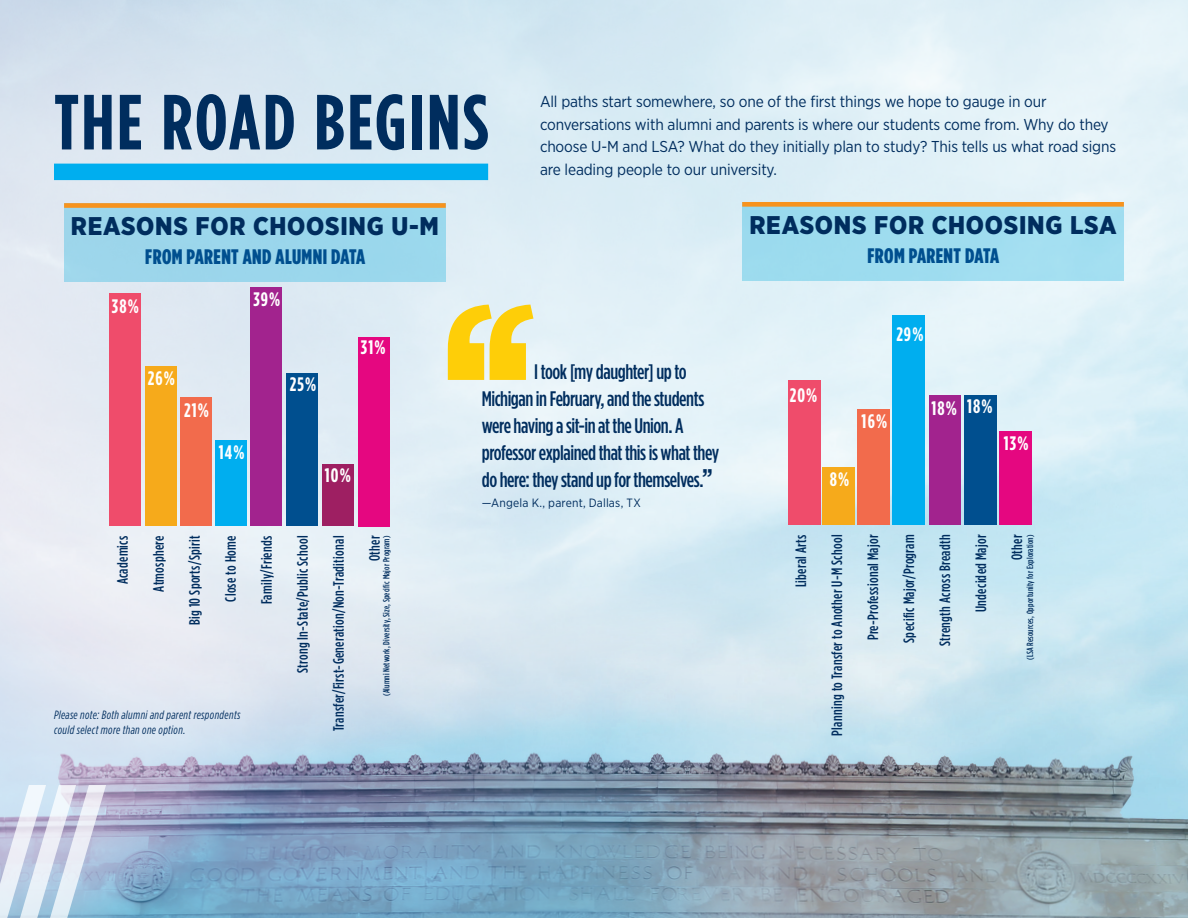
<style>
.page{position:relative;width:1188px;height:918px;background:#fff}
.page>*{position:absolute;margin:0;border:0;box-sizing:border-box;transform-origin:0 0}
.t1{font:700 78px "Gotham Condensed";letter-spacing:.035em;color:#002d5e}
.t2{font:900 25.5px "Gotham Narrow";letter-spacing:.03em;color:#002d5e}
.t3{font:500 21px/27px "Gotham Condensed";letter-spacing:-.02em;color:#002d5e}
.t4{font:900 21px "Gotham Condensed";letter-spacing:.02em;color:#004f8f}
.t5{font:700 19.5px "Gotham Condensed";letter-spacing:.06em;color:#fff}
.Body_Copy_for_Header{font:15.75px/22.5px "Gotham Narrow";letter-spacing:-.01em;color:#002d5e}
.t6{font:500 15px "Gotham Condensed";letter-spacing:.02em;color:#002d5e}
.t7{font:italic 12px/15px "Gotham Condensed";letter-spacing:.03em;color:#002d5e}
.t8{font:12px "Gotham Narrow";letter-spacing:.015em;color:#002d5e}
.t9{font:500 9px "Gotham Condensed";letter-spacing:.02em;color:#002d5e}
.s1{font-weight:700;font-size:25.5px}
</style>
<div class="page">
<img style="left:0;top:0;width:1188px;height:918px">
<svg style="left:0;top:786px;width:170px;height:132px;background:#b6c6dd"></svg>
<div style="left:54px;top:164px;width:434px;height:16px;background:#00aeef"></div>
<svg style="left:448px;top:305px;width:85px;height:75px;background:#f6d84f"></svg>
<div style="left:742px;top:202px;width:382px;height:79px;background:#9ddcef"></div>
<div style="left:742px;top:202px;width:382px;height:5px;background:#f7931d"></div>
<div style="left:788px;top:380px;width:32px;height:145px;background:#ef4c6b"></div>
<div style="left:823px;top:467px;width:32px;height:58px;background:#f6aa1b"></div>
<div style="left:858px;top:409px;width:32px;height:116px;background:#f26b4c"></div>
<div style="left:893px;top:315px;width:32px;height:210px;background:#00aeef"></div>
<div style="left:929px;top:395px;width:32px;height:130px;background:#a2238e"></div>
<div style="left:964px;top:395px;width:32px;height:130px;background:#004f8f"></div>
<div style="left:1000px;top:431px;width:32px;height:94px;background:#e50780"></div>
<div style="left:64px;top:203px;width:382px;height:79px;background:#9bd6ec"></div>
<div style="left:358px;top:337px;width:32px;height:190px;background:#e50780"></div>
<div style="left:322px;top:465px;width:32px;height:61px;background:#9e1f62"></div>
<div style="left:286px;top:373px;width:32px;height:153px;background:#004f8f"></div>
<div style="left:250px;top:287px;width:32px;height:239px;background:#a2238e"></div>
<div style="left:215px;top:440px;width:32px;height:86px;background:#00aeef"></div>
<div style="left:180px;top:397px;width:32px;height:129px;background:#f26b4c"></div>
<div style="left:145px;top:367px;width:31px;height:159px;background:#f6aa1b"></div>
<div style="left:110px;top:293px;width:31px;height:233px;background:#ef4c6b"></div>
<div style="left:64px;top:203px;width:382px;height:5px;background:#f7931d"></div>
<p class="t1" style="left:54px;top:76px;width:436px">THE ROAD BEGINS</p>
<p class="Body_Copy_for_Header" style="left:540px;top:90px;width:578px">All paths start somewhere, so one of the first things we hope to gauge in our conversations with alumni and parents is where our students come from. Why do they choose U-M and LSA? What do they initially plan to study? This tells us what road signs are leading people to our university.</p>
<p class="t2" style="left:71px;top:210px;width:370px">REASONS FOR CHOOSING U-M</p>
<p class="t4" style="left:145px;top:244px;width:221px">FROM PARENT AND ALUMNI DATA</p>
<p class="t5" style="left:112px;top:295px;width:29px">38%</p>
<p class="t5" style="left:148px;top:367px;width:29px">26%</p>
<p class="t5" style="left:184px;top:398px;width:26px">21%</p>
<p class="t5" style="left:254px;top:288px;width:28px">39%</p>
<p class="t5" style="left:290px;top:373px;width:28px">25%</p>
<p class="t5" style="left:361px;top:336px;width:26px">31%</p>
<p class="t5" style="left:219px;top:441px;width:27px">14%</p>
<p class="t5" style="left:325px;top:464px;width:28px">10%</p>
<p class="t6" style="left:114px;top:584px;width:50px;rotate:-90deg">Academics</p>
<p class="t6" style="left:150px;top:592px;width:57px;rotate:-90deg">Atmosphere</p>
<p class="t6" style="left:186px;top:625px;width:91px;rotate:-90deg">Big 10 Sports/Spirit</p>
<p class="t6" style="left:222px;top:602px;width:67px;rotate:-90deg">Close to Home</p>
<p class="t6" style="left:258px;top:604px;width:70px;rotate:-90deg">Family/Friends</p>
<p class="t6" style="left:294px;top:673px;width:139px;rotate:-90deg">Strong In-State/Public School</p>
<p class="t6" style="left:330px;top:731px;width:197px;rotate:-90deg">Transfer/First-Generation/Non-Traditional</p>
<p class="t6" style="left:366px;top:561px;width:27px;rotate:-90deg">Other</p>
<p class="t9" style="left:381px;top:696px;width:162px;rotate:-90deg">(Alumni Network, Diversity, Size, Specific Major Program)</p>
<p class="t7" style="left:54px;top:708px;width:188px">Please note: Both alumni and parent respondents could select more than one option.</p>
<p class="t3" style="left:482px;top:358px;width:239px;text-indent:52px">I took [my daughter] up to Michigan in February, and the students were having a sit-in at the Union. A professor explained that this is what they do here: they stand up for themselves.<span class="s1">”</span></p>
<p class="t8" style="left:482px;top:495px;width:161px">—Angela K., parent, Dallas, TX</p>
<p class="t2" style="left:750px;top:208px;width:369px">REASONS FOR CHOOSING LSA</p>
<p class="t4" style="left:868px;top:243px;width:133px">FROM PARENT DATA</p>
<p class="t5" style="left:896px;top:323px;width:29px">29%</p>
<p class="t5" style="left:790px;top:383px;width:29px">20%</p>
<p class="t5" style="left:862px;top:410px;width:27px">16%</p>
<p class="t5" style="left:830px;top:467px;width:21px">8%</p>
<p class="t5" style="left:931px;top:396px;width:27px">18%</p>
<p class="t5" style="left:967px;top:395px;width:27px">18%</p>
<p class="t5" style="left:1004px;top:431px;width:26px">13%</p>
<p class="t6" style="left:792px;top:587px;width:54px;rotate:-90deg">Liberal Arts</p>
<p class="t6" style="left:828px;top:736px;width:202px;rotate:-90deg">Planning to Transfer to Another U-M School</p>
<p class="t6" style="left:864px;top:640px;width:107px;rotate:-90deg">Pre-Professional Major</p>
<p class="t6" style="left:900px;top:643px;width:110px;rotate:-90deg">Specific Major/Program</p>
<p class="t6" style="left:936px;top:646px;width:113px;rotate:-90deg">Strength Across Breadth</p>
<p class="t6" style="left:972px;top:612px;width:79px;rotate:-90deg">Undecided Major</p>
<p class="t6" style="left:1008px;top:560px;width:27px;rotate:-90deg">Other</p>
<p class="t9" style="left:1025px;top:660px;width:127px;rotate:-90deg">(LSA Resources, Opportunity for Exploration)</p>
</div>
